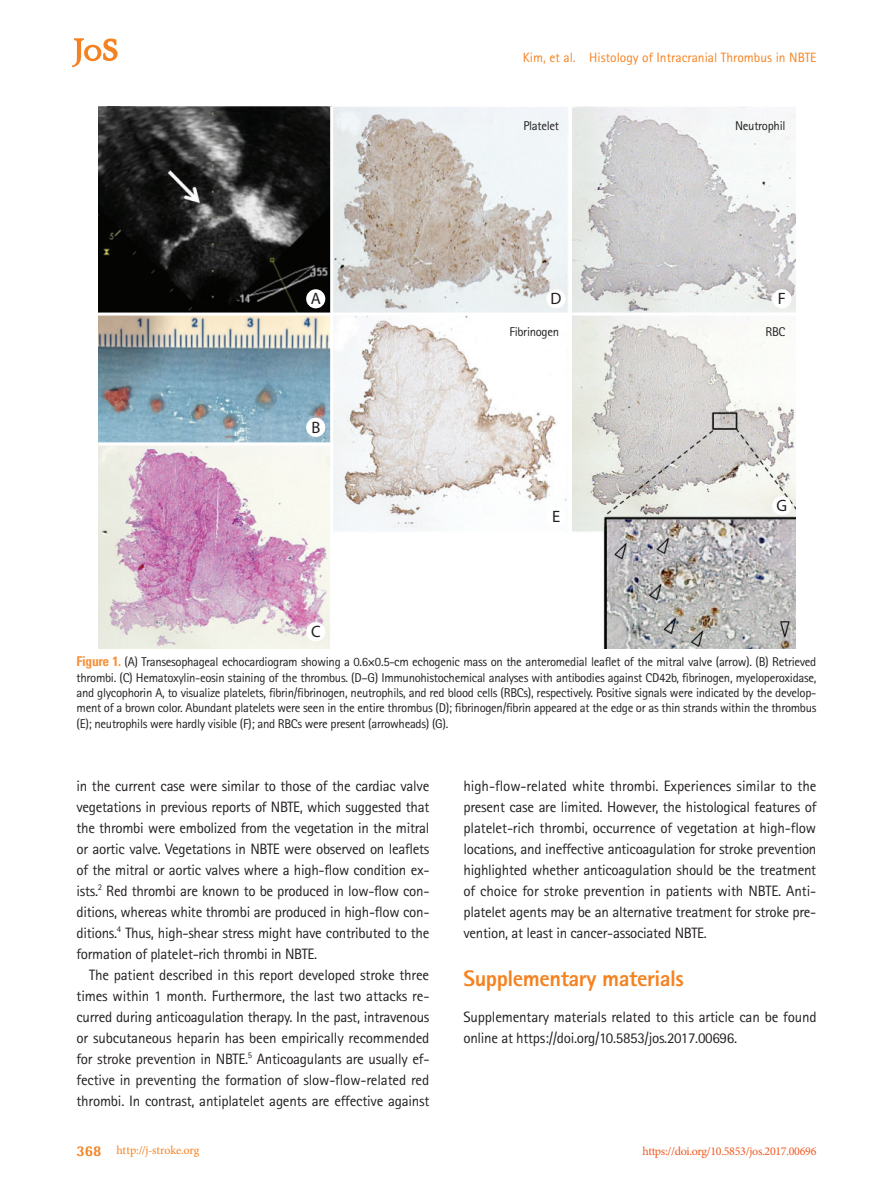
<style>
.page{position:relative;width:893px;height:1191px;background:#fff}
.page>*{position:absolute;margin:0;border:0;box-sizing:border-box;transform-origin:0 0}
.t1{font:800 22.5px "Rotis Sans Serif Std";letter-spacing:-.02em;color:#f58220}
.t2{font:16.5px "Myriad Pro";color:#231f20}
.t3{font:15px/21px "Rotis Sans Serif Std";letter-spacing:-.02em;color:#231f20;text-align:justify}
.t4{font:13.5px "Rotis Sans Serif Std";color:#f58220}
.t5{font:12.75px/15.5px "Rotis Sans Serif Std";letter-spacing:-.025em;color:#231f20;text-align:justify}
.t6{font:12px "Minion Pro";letter-spacing:-.025em;color:#f15921}
.t7{font:12px "Minion Pro";letter-spacing:-.015em;color:#f58220}
.s1{font-family:"Univers LT Std";font-weight:700;font-stretch:condensed;font-size:13.5px;color:#f6923c}
.s2{font-family:"Rotis Semi Sans Std";font-weight:800;font-size:15px}
</style>
<div class="page">
<svg style="left:72px;top:38px;width:46px;height:29px"></svg>
<img style="left:99px;top:106px;width:696px;height:542px">
<hr style="left:330px;top:106px;width:3px;height:546px;background:#fff">
<hr style="left:569px;top:106px;width:3px;height:546px;background:#fff">
<hr style="left:95px;top:312px;width:702px;height:3px;background:#fff">
<hr style="left:98px;top:442px;width:235px;height:3px;background:#fff">
<div style="left:306px;top:289px;width:19px;height:19px;background:#fff;border-radius:50%"></div>
<div style="left:306px;top:418px;width:19px;height:19px;background:#fff;border-radius:50%"></div>
<div style="left:306px;top:622px;width:19px;height:19px;background:#fff;border-radius:50%"></div>
<div style="left:546px;top:289px;width:20px;height:19px;background:#fff;border-radius:50%"></div>
<div style="left:546px;top:507px;width:20px;height:19px;background:#fff;border-radius:50%"></div>
<div style="left:772px;top:289px;width:19px;height:19px;background:#fff;border-radius:50%"></div>
<div style="left:772px;top:496px;width:19px;height:19px;background:#fff;border-radius:50%"></div>
<p class="t4" style="left:523px;top:50px;width:295px">Kim, et al. Histology of Intracranial Thrombus in NBTE</p>
<p class="t2" style="left:311px;top:288px;width:12px">A</p>
<p class="t2" style="left:311px;top:417px;width:10px">B</p>
<p class="t2" style="left:311px;top:621px;width:11px">C</p>
<p class="t5" style="left:523px;top:117px;width:37px">Platelet</p>
<p class="t5" style="left:735px;top:117px;width:52px">Neutrophil</p>
<p class="t2" style="left:551px;top:288px;width:12px">D</p>
<p class="t2" style="left:778px;top:288px;width:10px">F</p>
<p class="t5" style="left:510px;top:324px;width:51px">Fibrinogen</p>
<p class="t5" style="left:766px;top:324px;width:21px">RBC</p>
<p class="t2" style="left:552px;top:506px;width:10px">E</p>
<p class="t2" style="left:777px;top:495px;width:12px">G</p>
<p class="t5" style="left:77px;top:654px;width:741px"><span class="s1">Figure 1.</span> (A) Transesophageal echocardiogram showing a 0.6×0.5-cm echogenic mass on the anteromedial leaflet of the mitral valve (arrow). (B) Retrieved thrombi. (C) Hematoxylin-eosin staining of the thrombus. (D–G) Immunohistochemical analyses with antibodies against CD42b, fibrinogen, myeloperoxidase, and glycophorin A, to visualize platelets, fibrin/fibrinogen, neutrophils, and red blood cells (RBCs), respectively. Positive signals were indicated by the develop&shy;ment of a brown color. Abundant platelets were seen in the entire thrombus (D); fibrinogen/fibrin appeared at the edge or as thin strands within the thrombus (E); neutrophils were hardly visible (F); and RBCs were present (arrowheads) (G).</p>
<p class="t3" style="left:77px;top:775px;width:354px">in the current case were similar to those of the cardiac valve vegetations in previous reports of NBTE, which suggested that the thrombi were embolized from the vegetation in the mitral or aortic valve. Vegetations in NBTE were observed on leaflets of the mitral or aortic valves where a high-flow condition ex&shy;ists.<sup>2</sup> Red thrombi are known to be produced in low-flow con&shy;ditions, whereas white thrombi are produced in high-flow con&shy;ditions.<sup>4</sup> Thus, high-shear stress might have contributed to the formation of platelet-rich thrombi in NBTE.</p>
<p class="t3" style="left:77px;top:964px;width:354px;text-indent:13px">The patient described in this report developed stroke three times within 1 month. Furthermore, the last two attacks re&shy;curred during anticoagulation therapy. In the past, intravenous or subcutaneous heparin has been empirically recommended for stroke prevention in NBTE.<sup>5</sup> Anticoagulants are usually ef&shy;fective in preventing the formation of slow-flow-related red thrombi. In contrast, antiplatelet agents are effective against</p>
<p class="t3" style="left:463px;top:775px;width:354px">high-flow-related white thrombi. Experiences similar to the present case are limited. However, the histological features of platelet-rich thrombi, occurrence of vegetation at high-flow locations, and ineffective anticoagulation for stroke prevention highlighted whether anticoagulation should be the treatment of choice for stroke prevention in patients with NBTE. Anti&shy;platelet agents may be an alternative treatment for stroke pre&shy;vention, at least in cancer-associated NBTE.</p>
<h1 class="t1" style="left:463px;top:964px;width:222px">Supplementary materials</h1>
<p class="t3" style="left:463px;top:1006px;width:355px">Supplementary materials related to this article can be found online at https://doi.org/10.5853/jos.2017.00696.</p>
<p class="t7" style="left:77px;top:1142px;width:124px"><span class="s2">368</span> http://j-stroke.org</p>
<p class="t6" style="left:643px;top:1143px;width:175px">https://doi.org/10.5853/jos.2017.00696</p>
</div>
